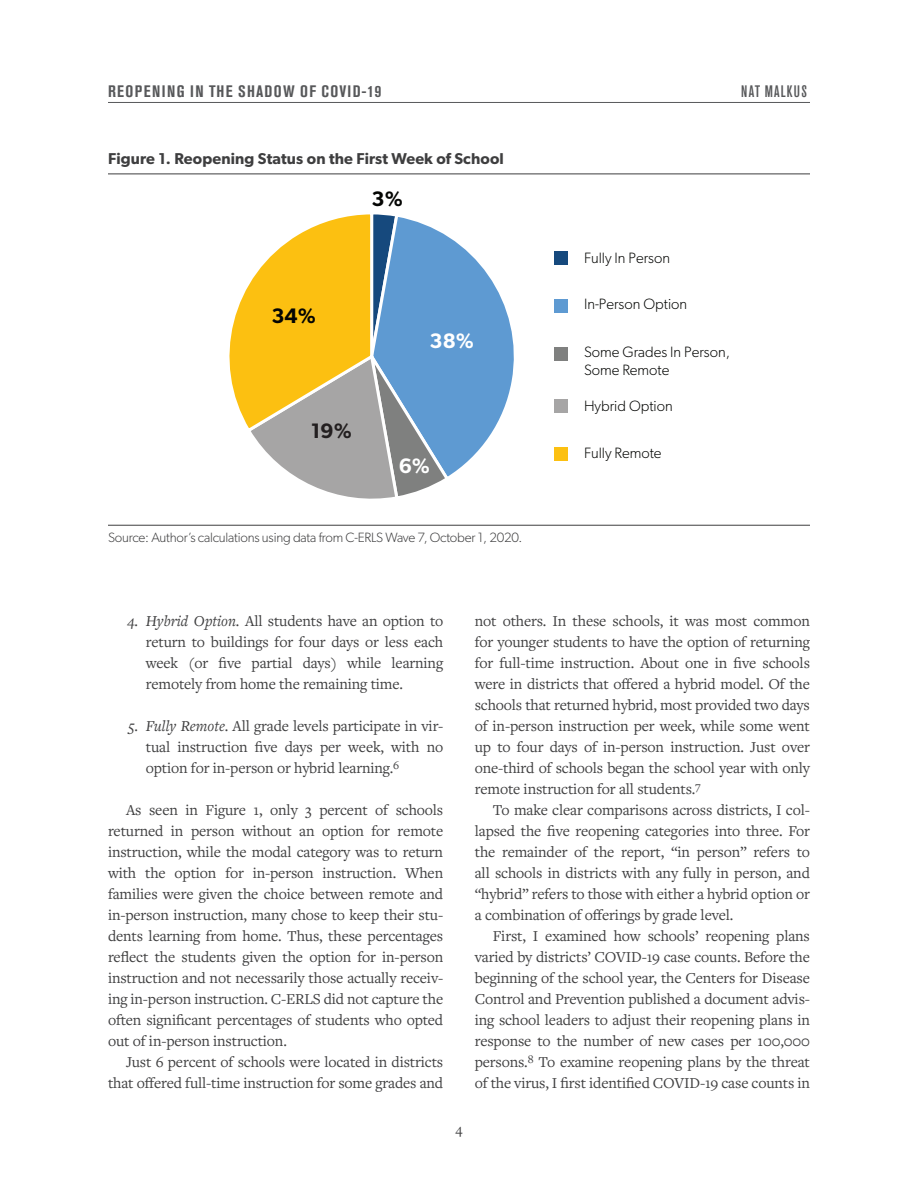
<style>
.page{position:relative;width:918px;height:1188px;background:#fff}
.page>*{position:absolute;margin:0;border:0;box-sizing:border-box;transform-origin:0 0}
.t1{font:600 21px "Gibson";color:#040503}
.t2{font:600 21px "Gibson";color:#fff}
.t3{font:600 21px "Gibson";color:#231f20}
.t4{font:700 condensed 16.5px "Akzidenz Grotesk BE";letter-spacing:.085em;color:#57585a}
.t5{font:500 condensed 16.5px "Akzidenz Grotesk BE";letter-spacing:.07em;color:#57585a}
.Body_Text{font:15.75px/21px "Freight Text Pro";letter-spacing:-.01em;color:#3e3e3f;text-align:justify}
.Bullet_point_with_nu{font:15.75px/21px "Freight Text Pro";letter-spacing:-.01em;color:#3e3e3f;text-align:justify}
.Table_Title_1{font:600 15.75px "Gibson";letter-spacing:.01em;color:#3e3e3f}
.t6{font:300 15px/18px "Gibson";color:#040503}
.t7{font:15px "Freight Text Pro";color:#3e3e3f}
.Table_Source_or_note{font:300 13.5px "Gibson";letter-spacing:-.015em;color:#3e3e3f}
.s1{font-style:italic}
</style>
<div class="page">
<hr style="left:108px;top:102px;width:702px;height:1px;background:#57585a">
<hr style="left:108px;top:174px;width:702px;height:1px;background:#3e3e3f">
<hr style="left:108px;top:525px;width:702px;height:1px;background:#3e3e3f">
<svg style="left:229px;top:214px;width:285px;height:285px"></svg>
<div style="left:555px;top:251px;width:13px;height:13px;background:#16497d"></div>
<div style="left:555px;top:299px;width:13px;height:13px;background:#5e9ad2"></div>
<div style="left:555px;top:347px;width:13px;height:13px;background:#7f807f"></div>
<div style="left:555px;top:400px;width:13px;height:13px;background:#a6a5a5"></div>
<div style="left:555px;top:448px;width:13px;height:13px;background:#fcc011"></div>
<p class="t4" style="left:108px;top:82px;width:275px">REOPENING IN THE SHADOW OF COVID-19</p>
<p class="t5" style="left:741px;top:82px;width:67px">NAT MALKUS</p>
<p class="Table_Title_1" style="left:108px;top:149px;width:397px">Figure 1. Reopening Status on the First Week of School</p>
<p class="t1" style="left:372px;top:186px;width:33px">3%</p>
<p class="t1" style="left:271px;top:303px;width:46px">34%</p>
<p class="t3" style="left:311px;top:419px;width:43px">19%</p>
<p class="t2" style="left:430px;top:329px;width:46px">38%</p>
<p class="t2" style="left:399px;top:453px;width:33px">6%</p>
<p class="Table_Source_or_note" style="left:108px;top:529px;width:416px">Source: Author’s calculations using data from C-ERLS Wave 7, October 1, 2020.</p>
<p class="t6" style="left:584px;top:248px;width:88px">Fully In Person</p>
<p class="t6" style="left:584px;top:295px;width:105px">In-Person Option</p>
<p class="t6" style="left:584px;top:343px;width:148px">Some Grades In Person,<br>Some Remote</p>
<p class="t6" style="left:584px;top:397px;width:90px">Hybrid Option</p>
<p class="t6" style="left:584px;top:443px;width:79px">Fully Remote</p>
<p class="Bullet_point_with_nu" style="left:146px;top:609px;width:299px;text-indent:-18px"><span class="s1">4. Hybrid Option.</span> All students have an option to return to buildings for four days or less each week (or five partial days) while learning remotely from home the remaining time.</p>
<p class="Bullet_point_with_nu" style="left:146px;top:714px;width:299px;text-indent:-18px"><span class="s1">5. Fully Remote</span>. All grade levels participate in vir&shy;tual instruction five days per week, with no option for in-person or hybrid learning.<sup>6</sup></p>
<p class="Body_Text" style="left:108px;top:798px;width:337px;text-indent:18px">As seen in Figure 1, only 3 percent of schools returned in person without an option for remote instruction, while the modal category was to return with the option for in-person instruction. When families were given the choice between remote and in-person instruction, many chose to keep their stu&shy;dents learning from home. Thus, these percentages reflect the students given the option for in-person instruction and not necessarily those actually receiv&shy;ing in-person instruction. C-ERLS did not capture the often significant percentages of students who opted out of in-person instruction.</p>
<p class="Body_Text" style="left:108px;top:1050px;width:337px;text-align:right">Just 6 percent of schools were located in districts that offered full-time instruction for some grades and</p>
<p class="Body_Text" style="left:475px;top:609px;width:337px">not others. In these schools, it was most common for younger students to have the option of returning for full-time instruction. About one in five schools were in districts that offered a hybrid model. Of the schools that returned hybrid, most provided two days of in-person instruction per week, while some went up to four days of in-person instruction. Just over one-third of schools began the school year with only remote instruction for all students.<sup>7</sup></p>
<p class="Body_Text" style="left:475px;top:798px;width:337px;text-indent:18px">To make clear comparisons across districts, I col&shy;lapsed the five reopening categories into three. For the remainder of the report, “in person” refers to all schools in districts with any fully in person, and “hybrid” refers to those with either a hybrid option or a combination of offerings by grade level.</p>
<p class="Body_Text" style="left:475px;top:924px;width:337px;text-indent:18px">First, I examined how schools’ reopening plans varied by districts’ COVID-19 case counts. Before the beginning of the school year, the Centers for Disease Control and Prevention published a document advis&shy;ing school leaders to adjust their reopening plans in response to the number of new cases per 100,000 persons.<sup>8</sup> To examine reopening plans by the threat of the virus, I first identified COVID-19 case counts in</p>
<p class="t7" style="left:456px;top:1119px;width:8px">4</p>
</div>
